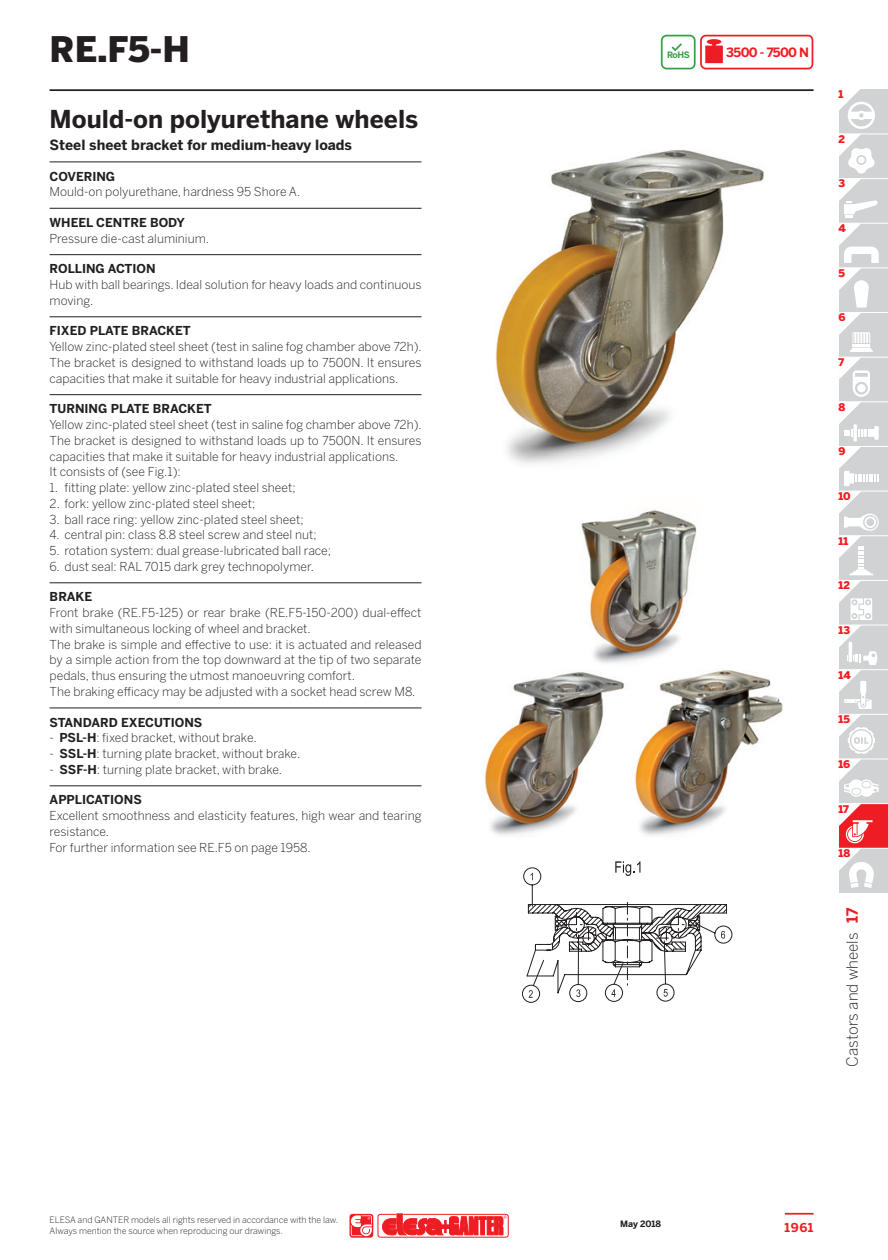
<style>
.page{position:relative;width:888px;height:1260px;background:#fff}
.page>*{position:absolute;margin:0;border:0;box-sizing:border-box;transform-origin:0 0}
.series{font:900 35px "Benton Sans";color:#231f20}
.subtitle_eg{font:700 24.5px "Benton Sans";color:#231f20}
.t1{font:300 15.4px "Benton Sans";color:#231f20}
.t2{font:700 15.4px "Benton Sans";color:#ee1d23}
.subtitle_eg_sec{font:700 14px "Benton Sans";color:#231f20}
.t3{font:700 12.78px "Benton Sans";letter-spacing:-.05em;color:#ee1d23}
.description{font:300 12.25px/15.8px "Benton Sans";color:#231f20}
.t4{font:700 12.25px "Benton Sans";color:#231f20}
.t5{font:700 12.25px "Benton Sans";color:#ee1d23}
.t6{font:900 10.5px "Benton Sans";color:#ee1d23}
.t7{font:300 8.75px/10.5px "Benton Sans";color:#231f20}
.t8{font:700 8.75px "Benton Sans";color:#231f20}
.t9{font:700 8.75px "Benton Sans";color:#399f47}
.s1{font-weight:700}
</style>
<div class="page">
<hr style="left:785px;top:1213px;width:29px;height:2px;background:#ee1d23">
<div style="left:377px;top:1214px;width:132px;height:24px;border:1px solid #ee1d23;border-radius:2px"></div>
<svg style="left:382px;top:1214px;width:125px;height:22px"></svg>
<svg style="left:349px;top:1214px;width:24px;height:24px"></svg>
<hr style="left:50px;top:89px;width:764px;height:2px;background:#231f20">
<div style="left:839px;top:89px;width:49px;height:45px;background:#d1d2d4"></div>
<div style="left:839px;top:134px;width:49px;height:45px;background:#d1d2d4"></div>
<div style="left:839px;top:179px;width:49px;height:44px;background:#d1d2d4"></div>
<div style="left:839px;top:223px;width:49px;height:45px;background:#d1d2d4"></div>
<div style="left:839px;top:268px;width:49px;height:45px;background:#d1d2d4"></div>
<div style="left:839px;top:446px;width:49px;height:45px;background:#d1d2d4"></div>
<div style="left:839px;top:625px;width:49px;height:45px;background:#d1d2d4"></div>
<div style="left:839px;top:804px;width:49px;height:44px;background:#ee1d23"></div>
<div style="left:839px;top:313px;width:49px;height:44px;background:#d1d2d4"></div>
<div style="left:839px;top:491px;width:49px;height:45px;background:#d1d2d4"></div>
<div style="left:839px;top:670px;width:49px;height:44px;background:#d1d2d4"></div>
<div style="left:839px;top:848px;width:49px;height:45px;background:#d1d2d4"></div>
<div style="left:839px;top:357px;width:49px;height:45px;background:#d1d2d4"></div>
<div style="left:839px;top:536px;width:49px;height:44px;background:#d1d2d4"></div>
<div style="left:839px;top:714px;width:49px;height:45px;background:#d1d2d4"></div>
<div style="left:839px;top:402px;width:49px;height:44px;background:#d1d2d4"></div>
<div style="left:839px;top:580px;width:49px;height:45px;background:#d1d2d4"></div>
<div style="left:839px;top:759px;width:49px;height:45px;background:#d1d2d4"></div>
<svg style="left:839px;top:89px;width:40px;height:708px"></svg>
<svg style="left:839px;top:804px;width:35px;height:84px"></svg>
<hr style="left:839px;top:803px;width:49px;height:1px;background:#fff">
<hr style="left:839px;top:134px;width:49px;height:1px;background:#fff">
<hr style="left:839px;top:312px;width:49px;height:1px;background:#fff">
<hr style="left:839px;top:491px;width:49px;height:1px;background:#fff">
<hr style="left:839px;top:669px;width:49px;height:1px;background:#fff">
<hr style="left:839px;top:848px;width:49px;height:1px;background:#fff">
<hr style="left:839px;top:178px;width:49px;height:1px;background:#fff">
<hr style="left:839px;top:357px;width:49px;height:1px;background:#fff">
<hr style="left:839px;top:535px;width:49px;height:1px;background:#fff">
<hr style="left:839px;top:714px;width:49px;height:1px;background:#fff">
<hr style="left:839px;top:223px;width:49px;height:1px;background:#fff">
<hr style="left:839px;top:267px;width:49px;height:1px;background:#fff">
<hr style="left:839px;top:401px;width:49px;height:1px;background:#fff">
<hr style="left:839px;top:580px;width:49px;height:1px;background:#fff">
<hr style="left:839px;top:759px;width:49px;height:1px;background:#fff">
<hr style="left:839px;top:446px;width:49px;height:1px;background:#fff">
<hr style="left:839px;top:625px;width:49px;height:1px;background:#fff">
<svg style="left:661px;top:35px;width:152px;height:34px"></svg>
<hr style="left:50px;top:162px;width:371px;height:1px;background:#231f20">
<hr style="left:50px;top:208px;width:371px;height:1px;background:#231f20">
<hr style="left:50px;top:254px;width:371px;height:1px;background:#231f20">
<hr style="left:50px;top:316px;width:371px;height:1px;background:#231f20">
<hr style="left:50px;top:394px;width:371px;height:1px;background:#231f20">
<hr style="left:50px;top:583px;width:371px;height:1px;background:#231f20">
<hr style="left:50px;top:708px;width:371px;height:1px;background:#231f20">
<hr style="left:50px;top:786px;width:371px;height:1px;background:#231f20">
<img style="left:485px;top:149px;width:298px;height:687px">
<svg style="left:522px;top:861px;width:210px;height:142px"></svg>
<p class="series" style="left:50px;top:23px;width:142px">RE.F5-H</p>
<p class="subtitle_eg" style="left:50px;top:101px;width:370px">Mould-on polyurethane wheels</p>
<p class="subtitle_eg_sec" style="left:50px;top:135px;width:304px">Steel sheet bracket for medium-heavy loads</p>
<p class="t4" style="left:50px;top:167px;width:67px">COVERING</p>
<p class="description" style="left:50px;top:183px;width:252px">Mould-on polyurethane, hardness 95 Shore A.</p>
<p class="t4" style="left:50px;top:213px;width:137px">WHEEL CENTRE BODY</p>
<p class="description" style="left:50px;top:230px;width:161px">Pressure die-cast aluminium.</p>
<p class="t4" style="left:50px;top:260px;width:108px">ROLLING ACTION</p>
<p class="description" style="left:50px;top:276px;width:373px">Hub with ball bearings. Ideal solution for heavy loads and continuous moving.</p>
<p class="t4" style="left:50px;top:322px;width:143px">FIXED PLATE BRACKET</p>
<p class="description" style="left:50px;top:338px;width:374px;text-align:justify">Yellow zinc-plated steel sheet (test in saline fog chamber above 72h).<br>The bracket is designed to withstand loads up to 7500N. It ensures capacities that make it suitable for heavy industrial applications.</p>
<p class="t4" style="left:50px;top:400px;width:164px">TURNING PLATE BRACKET</p>
<p class="description" style="left:50px;top:416px;width:374px;text-align:justify">Yellow zinc-plated steel sheet (test in saline fog chamber above 72h).<br>The bracket is designed to withstand loads up to 7500N. It ensures capacities that make it suitable for heavy industrial applications.</p>
<p class="description" style="left:50px;top:463px;width:133px">It consists of (see Fig.1):</p>
<p class="description" style="left:50px;top:479px;width:248px">1. fitting plate: yellow zinc-plated steel sheet;</p>
<p class="description" style="left:50px;top:495px;width:207px">2. fork: yellow zinc-plated steel sheet;</p>
<p class="description" style="left:50px;top:511px;width:256px">3. ball race ring: yellow zinc-plated steel sheet;</p>
<p class="description" style="left:50px;top:526px;width:268px">4. central pin: class 8.8 steel screw and steel nut;</p>
<p class="description" style="left:50px;top:542px;width:283px">5. rotation system: dual grease-lubricated ball race;</p>
<p class="description" style="left:50px;top:558px;width:266px">6. dust seal: RAL 7015 dark grey technopolymer.</p>
<p class="t4" style="left:50px;top:588px;width:44px">BRAKE</p>
<p class="description" style="left:50px;top:604px;width:373px">Front brake (RE.F5-125) or rear brake (RE.F5-150-200) dual-effect with simultaneous locking of wheel and bracket.</p>
<p class="description" style="left:50px;top:636px;width:373px;text-align:justify">The brake is simple and effective to use: it is actuated and released by a simple action from the top downward at the tip of two separate pedals, thus ensuring the utmost manoeuvring comfort.</p>
<p class="description" style="left:50px;top:683px;width:367px">The braking efficacy may be adjusted with a socket head screw M8.</p>
<p class="t4" style="left:50px;top:713px;width:154px">STANDARD EXECUTIONS</p>
<p class="description" style="left:50px;top:729px;width:209px">- <span class="s1">PSL-H</span>: fixed bracket, without brake.</p>
<p class="description" style="left:50px;top:745px;width:252px">- <span class="s1">SSL-H</span>: turning plate bracket, without brake.</p>
<p class="description" style="left:50px;top:761px;width:234px">- <span class="s1">SSF-H</span>: turning plate bracket, with brake.</p>
<p class="t4" style="left:50px;top:791px;width:94px">APPLICATIONS</p>
<p class="description" style="left:50px;top:807px;width:373px">Excellent smoothness and elasticity features, high wear and tearing resistance.</p>
<p class="description" style="left:50px;top:839px;width:263px">For further information see RE.F5 on page 1958.</p>
<p class="t9" style="left:667px;top:49px;width:24px">RoHS</p>
<p class="t3" style="left:726px;top:45px;width:84px">3500 - 7500 N</p>
<p class="t6" style="left:838px;top:87px;width:6px">1</p>
<p class="t6" style="left:838px;top:131px;width:8px">2</p>
<p class="t6" style="left:838px;top:176px;width:8px">3</p>
<p class="t6" style="left:838px;top:220px;width:9px">4</p>
<p class="t6" style="left:838px;top:265px;width:8px">5</p>
<p class="t6" style="left:838px;top:310px;width:9px">6</p>
<p class="t6" style="left:838px;top:354px;width:7px">7</p>
<p class="t6" style="left:838px;top:399px;width:8px">8</p>
<p class="t6" style="left:838px;top:444px;width:9px">9</p>
<p class="t6" style="left:838px;top:488px;width:14px">10</p>
<p class="t6" style="left:838px;top:533px;width:11px">11</p>
<p class="t6" style="left:838px;top:578px;width:13px">12</p>
<p class="t6" style="left:838px;top:622px;width:13px">13</p>
<p class="t6" style="left:838px;top:667px;width:14px">14</p>
<p class="t6" style="left:838px;top:712px;width:13px">15</p>
<p class="t6" style="left:838px;top:756px;width:13px">16</p>
<p class="t6" style="left:838px;top:801px;width:12px">17</p>
<p class="t6" style="left:838px;top:846px;width:13px">18</p>
<p class="t2" style="left:841px;top:923px;width:16px;rotate:-90deg">17</p>
<p class="t1" style="left:841px;top:1067px;width:136px;rotate:-90deg">Castors and wheels</p>
<p class="t7" style="left:50px;top:1215px;width:290px">ELESA and GANTER models all rights reserved in accordance with the law.<br>Always mention the source when reproducing our drawings.</p>
<p class="t5" style="left:785px;top:1219px;width:30px">1961</p>
<p class="t8" style="left:620px;top:1218px;width:43px">May 2018</p>
</div>
